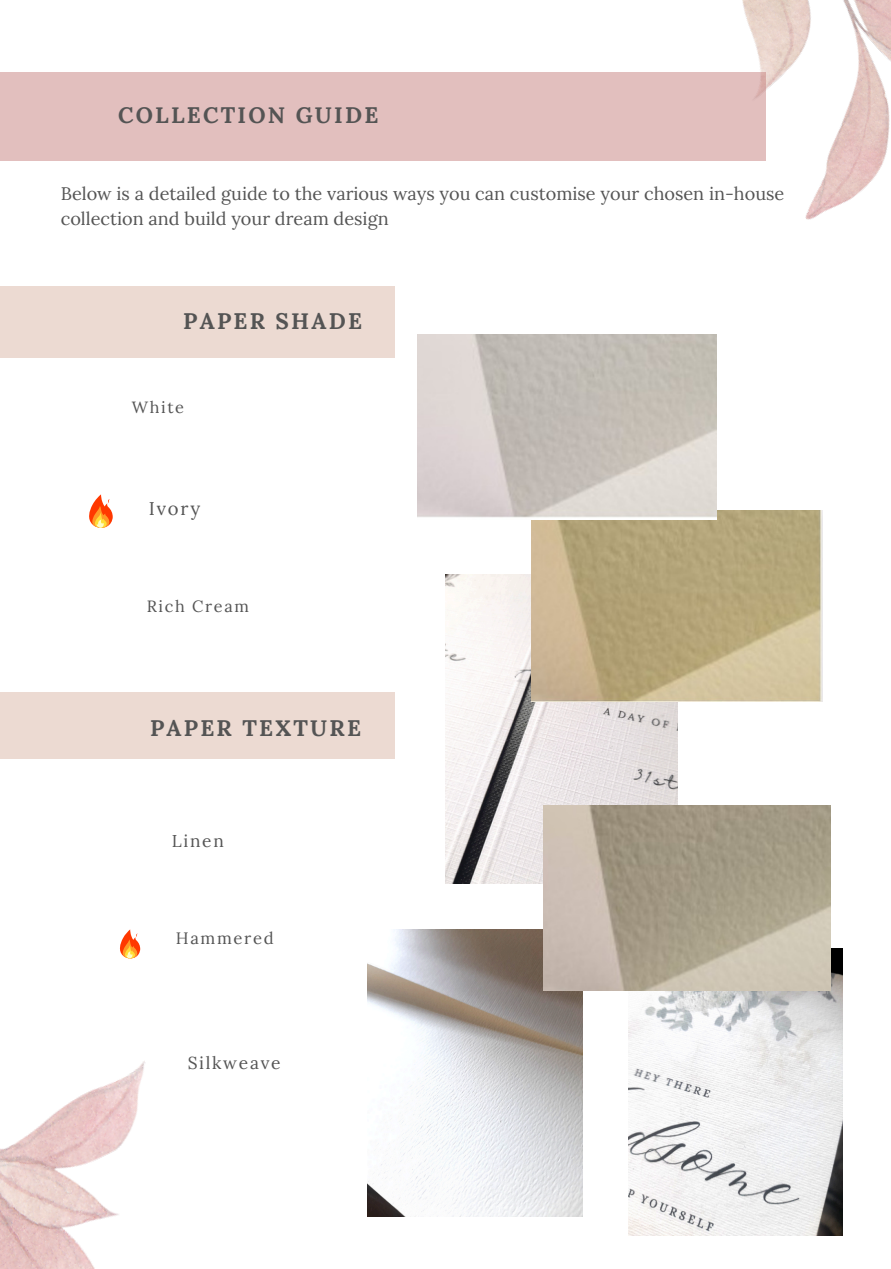
<style>
.page{position:relative;width:891px;height:1269px;background:#fff}
.page>*{position:absolute;margin:0;border:0;box-sizing:border-box;transform-origin:0 0}
.t1{font:700 22.5px "Lora";letter-spacing:.1em;color:#545454}
.t2{font:18.45px "Lora";letter-spacing:.1em;color:#545454}
.t3{font:18.15px/24.8px "Lora";color:#545454}
.t4{font:17.25px "Lora";letter-spacing:.1em;color:#545454}
.t5{font:16.65px "Lora";letter-spacing:.1em;color:#545454}
.t6{font:16.35px "Lora";letter-spacing:.1em;color:#545454}
.t7{font:16.2px "Lora";letter-spacing:.1em;color:#545454}
</style>
<div class="page">
<img style="left:260px;top:0;width:631px;height:220px">
<img style="left:0;top:981px;width:514px;height:288px">
<div style="left:0;top:286px;width:395px;height:72px;background:#ecdad2"></div>
<div style="left:1px;top:692px;width:394px;height:67px;background:#ecdad2"></div>
<svg style="left:120px;top:929px;width:20px;height:30px"></svg>
<svg style="left:89px;top:494px;width:24px;height:34px"></svg>
<img style="left:446px;top:574px;width:231px;height:310px">
<img style="left:368px;top:929px;width:214px;height:287px">
<img style="left:531px;top:511px;width:292px;height:190px">
<img style="left:628px;top:949px;width:215px;height:286px">
<img style="left:544px;top:806px;width:287px;height:184px">
<img style="left:417px;top:335px;width:300px;height:184px">
<div style="left:0;top:72px;width:766px;height:88px;background:#e2bfbe"></div>
<p class="t1" style="left:118px;top:100px;width:262px">COLLECTION GUIDE</p>
<p class="t3" style="left:61px;top:181px;width:725px">Below is a detailed guide to the various ways you can customise your chosen in-house collection and build your dream design</p>
<h2 class="t1" style="left:183px;top:306px;width:180px">PAPER SHADE</h2>
<p class="t6" style="left:132px;top:396px;width:54px">White</p>
<p class="t2" style="left:149px;top:496px;width:53px">Ivory</p>
<p class="t7" style="left:147px;top:596px;width:104px">Rich Cream</p>
<p class="t1" style="left:150px;top:713px;width:213px">PAPER TEXTURE</p>
<h1 class="t4" style="left:172px;top:830px;width:53px">Linen</h1>
<p class="t5" style="left:176px;top:927px;width:99px">Hammered</p>
<h2 class="t4" style="left:188px;top:1051px;width:94px">Silkweave</h2>
</div>
